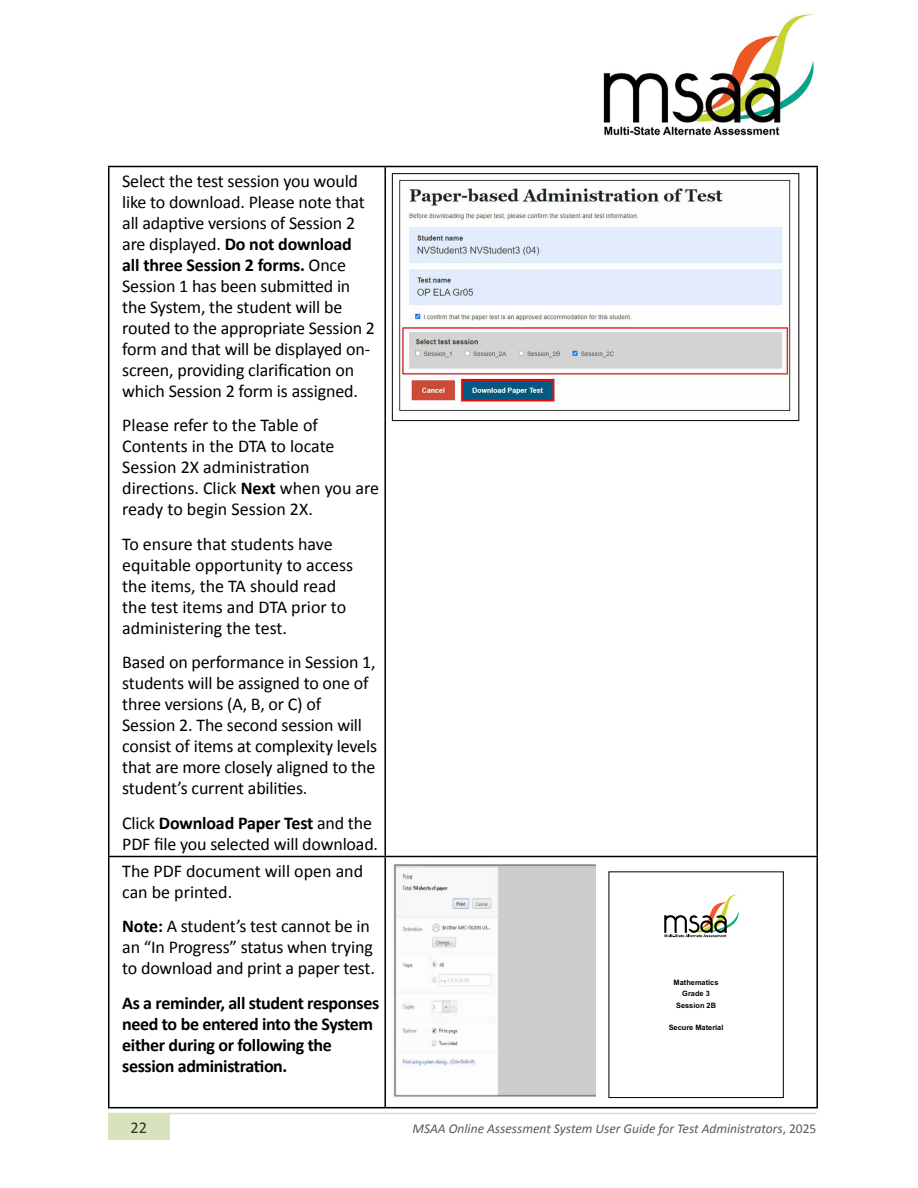
<style>
.page{position:relative;width:918px;height:1188px;background:#fff}
.page>*{position:absolute;margin:0;border:0;box-sizing:border-box;transform-origin:0 0}
.Table_Text{font:18px/21px "Calibri";letter-spacing:-.01em;color:#000}
.Table_Text-2{font:700 18px/21.1px "Calibri";letter-spacing:-.02em;color:#000}
.t1{font:16.5px "Calibri";color:#333}
.t2{font:italic 13.5px "Calibri";color:#58595b}
.t3{font:700 7.35px/11.4px "Arial";color:#000;text-align:center}
.s1{font-weight:700}
.s2{font-style:normal}
</style>
<div class="page">
<div style="left:108px;top:1113px;width:62px;height:27px;background:#d6e3bc"></div>
<hr style="left:108px;top:1113px;width:708px;height:1px;background:#d6e3bc">
<img style="left:603px;top:13px;width:211px;height:123px">
<hr style="left:108px;top:166px;width:277px;height:1px;background:#000">
<hr style="left:108px;top:167px;width:2px;height:689px;background:#000">
<hr style="left:385px;top:166px;width:433px;height:1px;background:#000">
<hr style="left:384px;top:167px;width:2px;height:689px;background:#000">
<hr style="left:816px;top:167px;width:2px;height:689px;background:#000">
<hr style="left:108px;top:856px;width:277px;height:1px;background:#000">
<hr style="left:108px;top:857px;width:2px;height:250px;background:#000">
<hr style="left:385px;top:856px;width:433px;height:1px;background:#000">
<hr style="left:384px;top:857px;width:2px;height:250px;background:#000">
<hr style="left:816px;top:857px;width:2px;height:250px;background:#000">
<hr style="left:108px;top:1107px;width:277px;height:1px;background:#000">
<hr style="left:385px;top:1107px;width:433px;height:1px;background:#000">
<img style="left:398px;top:179px;width:393px;height:232px">
<div style="left:392px;top:173px;width:407px;height:248px;border:1px solid #000"></div>
<img style="left:393px;top:863px;width:202px;height:234px">
<svg style="left:664px;top:894px;width:75px;height:43px"></svg>
<div style="left:609px;top:871px;width:175px;height:227px;border:1px solid #000"></div>
<p class="Table_Text" style="left:122px;top:170px;width:254px">Select the test session you would like to download. Please note that all adaptive versions of Session 2 are displayed. <span class="s1">Do not download<br>all three Session 2 forms.</span> Once Session 1 has been submitted in the System, the student will be routed to the appropriate Session 2 form and that will be displayed on&shy;screen, providing clarification on which Session 2 form is assigned.</p>
<p class="Table_Text" style="left:122px;top:415px;width:258px">Please refer to the Table of<br>Contents in the DTA to locate<br>Session 2X administration directions. Click <span class="s1">Next</span> when you are ready to begin Session 2X.</p>
<p class="Table_Text" style="left:122px;top:533px;width:232px">To ensure that students have equitable opportunity to access the items, the TA should read the test items and DTA prior to administering the test.</p>
<p class="Table_Text" style="left:122px;top:652px;width:256px">Based on performance in Session 1, students will be assigned to one of three versions (A, B, or C) of Session 2. The second session will consist of items at complexity levels that are more closely aligned to the student’s current abilities.</p>
<p class="Table_Text" style="left:122px;top:812px;width:257px">Click <span class="s1">Download Paper Test</span> and the<br>PDF file you selected will download.</p>
<p class="Table_Text" style="left:122px;top:860px;width:242px">The PDF document will open and can be printed.</p>
<p class="Table_Text" style="left:122px;top:916px;width:254px"><span class="s1">Note:</span> A student’s test cannot be in an “In Progress” status when trying to download and print a paper test.</p>
<p class="Table_Text-2" style="left:122px;top:992px;width:259px">As a reminder, all student responses need to be entered into the System either during or following the session administration.</p>
<p class="t3" style="left:674px;top:976px;width:46px">Mathematics<br>Grade 3<br>Session 2B</p>
<p class="t3" style="left:669px;top:1022px;width:56px">Secure Material</p>
<p class="t1" style="left:130px;top:1117px;width:18px">22</p>
<p class="t2" style="left:413px;top:1120px;width:405px">MSAA Online Assessment System User Guide for Test Administrators<span class="s2">, 2025</span></p>
</div>
